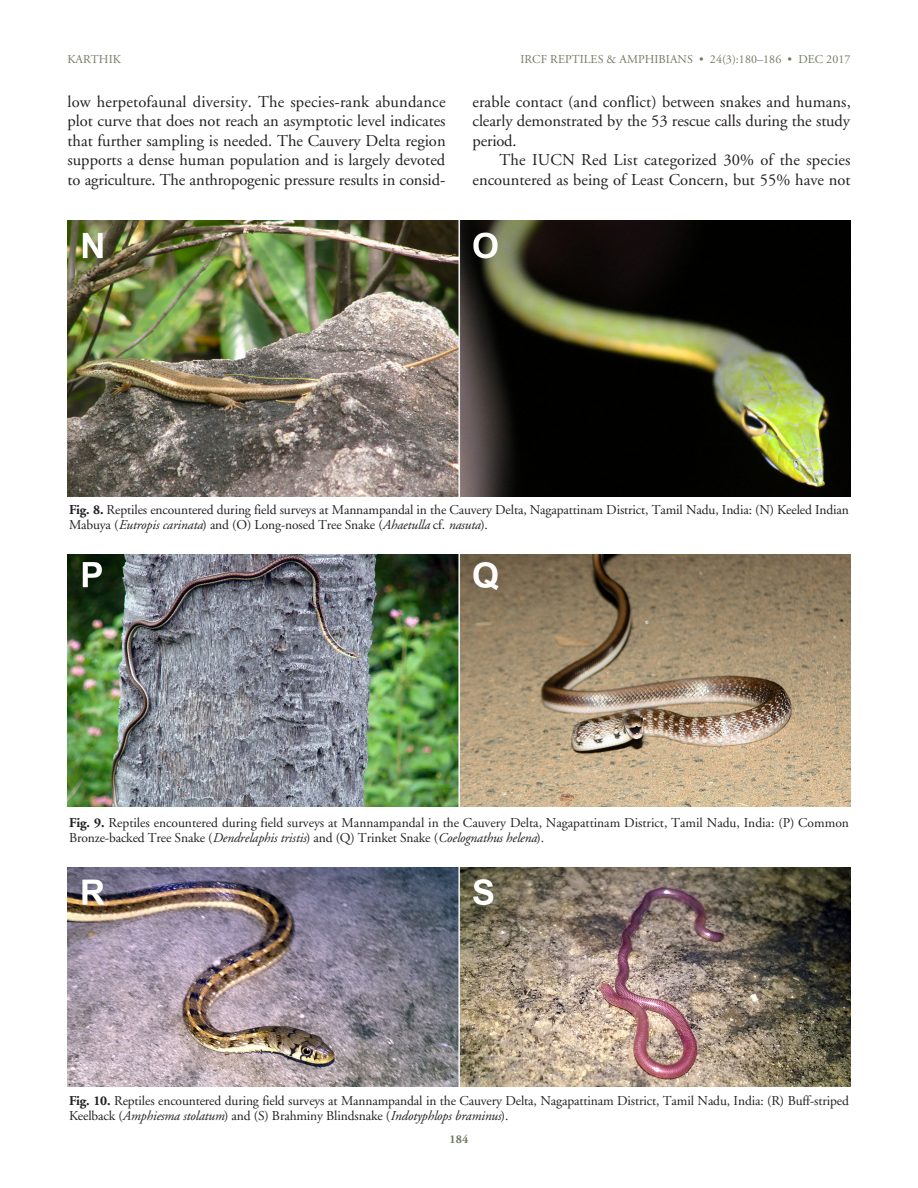
<style>
.page{position:relative;width:918px;height:1188px;background:#fff}
.page>*{position:absolute;margin:0;border:0;box-sizing:border-box;transform-origin:0 0}
.TEXT{font:16.5px/19.5px "Adobe Garamond";letter-spacing:-.005em;color:#231f20;text-align:justify}
.Figure_Caption{font:13.5px/15px "Adobe Garamond";letter-spacing:-.01em;color:#231f20}
.Running_Head_RIGHT{font:12px "Adobe Garamond";letter-spacing:.005em;color:#717a60}
.Running_Head_LEFT{font:12px "Adobe Garamond";letter-spacing:.005em;color:#717a60}
.t1{font:700 12px "Adobe Garamond";color:#717a60}
.s1{font-weight:700}
.s2{font-style:italic}
</style>
<div class="page">
<img style="left:68px;top:220px;width:782px;height:276px">
<img style="left:68px;top:555px;width:782px;height:252px">
<img style="left:68px;top:867px;width:782px;height:220px">
<p class="Running_Head_LEFT" style="left:68px;top:53px;width:55px">KARTHIK</p>
<p class="Running_Head_RIGHT" style="left:520px;top:53px;width:332px">IRCF REPTILES &amp; AMPHIBIANS • 24(3):180–186 • DEC 2017</p>
<p class="TEXT" style="left:68px;top:92px;width:380px">low herpetofaunal diversity. The species-rank abundance plot curve that does not reach an asymptotic level indicates that further sampling is needed. The Cauvery Delta region supports a dense human population and is largely devoted to agriculture. The anthropogenic pressure results in consid-</p>
<p class="TEXT" style="left:472px;top:92px;width:380px">erable contact (and conflict) between snakes and humans, clearly demonstrated by the 53 rescue calls during the study period.</p>
<p class="TEXT" style="left:472px;top:151px;width:380px;text-align:right">The IUCN Red List categorized 30% of the species encountered as being of Least Concern, but 55% have not</p>
<p class="Figure_Caption" style="left:69px;top:503px;width:782px"><span class="s1">Fig. 8.</span> Reptiles encountered during field surveys at Mannampandal in the Cauvery Delta, Nagapattinam District, Tamil Nadu, India: (N) Keeled Indian<br>Mabuya (<span class="s2">Eutropis carinata</span>) and (O) Long-nosed Tree Snake (<span class="s2">Ahaetulla</span> cf. <span class="s2">nasuta</span>).</p>
<p class="Figure_Caption" style="left:69px;top:816px;width:781px"><span class="s1">Fig. 9.</span> Reptiles encountered during field surveys at Mannampandal in the Cauvery Delta, Nagapattinam District, Tamil Nadu, India: (P) Common<br>Bronze-backed Tree Snake (<span class="s2">Dendrelaphis tristis</span>) and (Q) Trinket Snake (<span class="s2">Coelognathus helena</span>).</p>
<p class="Figure_Caption" style="left:69px;top:1094px;width:782px"><span class="s1">Fig. 10.</span> Reptiles encountered during field surveys at Mannampandal in the Cauvery Delta, Nagapattinam District, Tamil Nadu, India: (R) Buff-striped<br>Keelback (<span class="s2">Amphiesma stolatum</span>) and (S) Brahminy Blindsnake (<span class="s2">Indotyphlops braminus</span>).</p>
<p class="t1" style="left:450px;top:1132px;width:20px">184</p>
</div>
